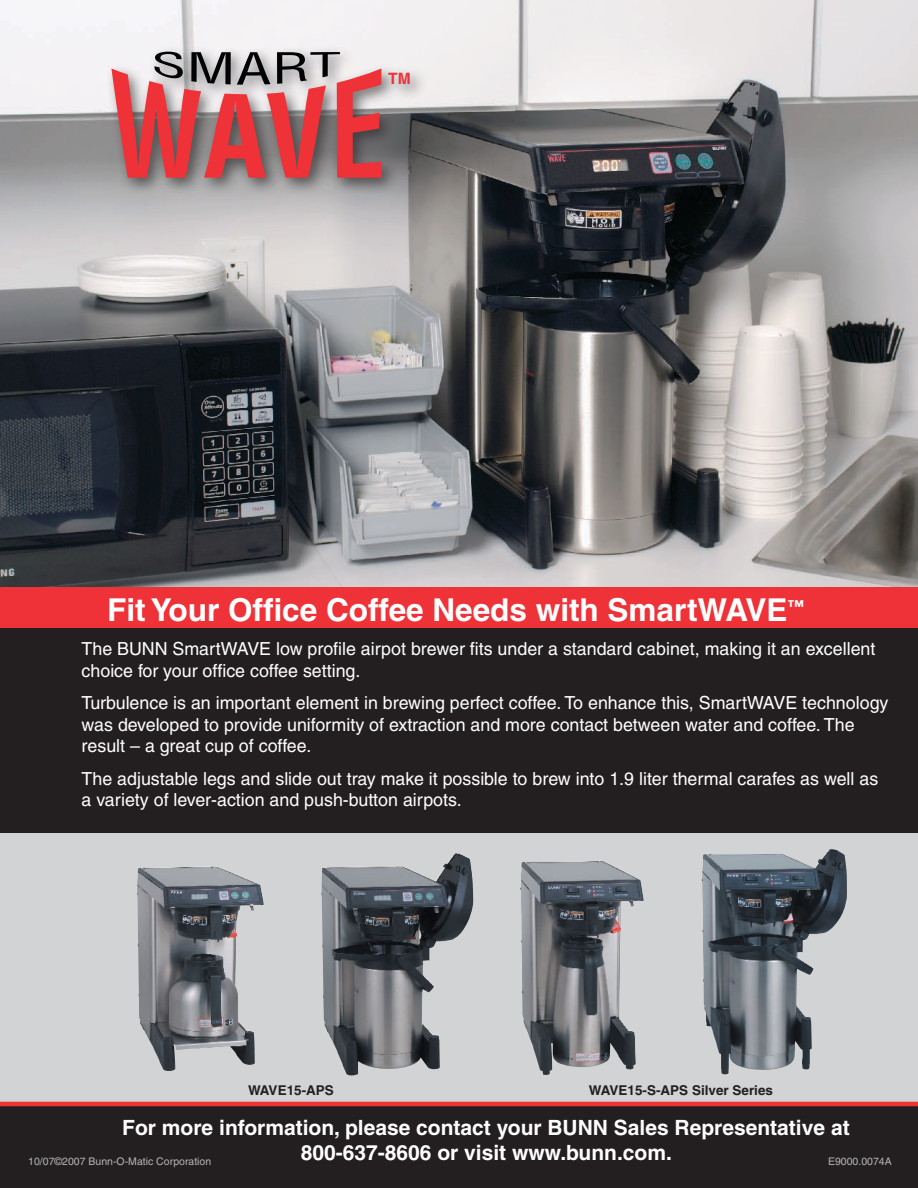
<style>
.page{position:relative;width:918px;height:1188px;background:#231f20}
.page>*{position:absolute;margin:0;border:0;box-sizing:border-box;transform-origin:0 0}
.t1{font:700 31.5px "Helvetica";color:#fff}
.t2{font:700 21px/25.2px "Helvetica";color:#fff;text-align:center}
.t3{font:18px/21.6px "Helvetica";color:#fff}
.t4{font:700 13.5px "Helvetica";color:#231f20}
.t5{font:10.5px "Helvetica";color:#b2b4b6}
</style>
<div class="page">
<div style="left:0;top:833px;width:918px;height:271px;background:#d1d3d4"></div>
<img style="left:137px;top:866px;width:127px;height:205px">
<img style="left:0;top:0;width:918px;height:588px">
<div style="left:104px;top:44px;width:348px;height:158px;background:#231f20;opacity:.6"></div>
<svg style="left:111px;top:52px;width:270px;height:126px;background:#bb7174"></svg>
<div style="left:0;top:588px;width:918px;height:40px;background:#ee3238"></div>
<hr style="left:0;top:1102px;width:918px;height:4px;background:#ee3238">
<img style="left:702px;top:849px;width:145px;height:225px">
<img style="left:321px;top:853px;width:153px;height:223px">
<img style="left:520px;top:861px;width:124px;height:214px">
<svg style="left:389px;top:73px;width:21px;height:11px"></svg>
<h1 class="t1" style="left:107px;top:590px;width:698px">Fit Your Office Coffee Needs with SmartWAVE<sup>™</sup></h1>
<p class="t3" style="left:82px;top:638px;width:795px">The BUNN SmartWAVE low profile airpot brewer fits under a standard cabinet, making it an excellent choice for your office coffee setting.</p>
<p class="t3" style="left:82px;top:692px;width:808px">Turbulence is an important element in brewing perfect coffee. To enhance this, SmartWAVE technology was developed to provide uniformity of extraction and more contact between water and coffee. The result – a great cup of coffee.</p>
<p class="t3" style="left:82px;top:767px;width:798px">The adjustable legs and slide out tray make it possible to brew into 1.9 liter thermal carafes as well as a variety of lever-action and push-button airpots.</p>
<p class="t4" style="left:248px;top:1082px;width:87px">WAVE15-APS</p>
<p class="t4" style="left:589px;top:1082px;width:186px">WAVE15-S-APS Silver Series</p>
<p class="t2" style="left:122px;top:1115px;width:729px">For more information, please contact your BUNN Sales Representative at<br>800-637-8606 or visit www.bunn.com.</p>
<p class="t5" style="left:28px;top:1155px;width:185px">10/07©2007 Bunn-O-Matic Corporation</p>
<p class="t5" style="left:828px;top:1155px;width:65px">E9000.0074A</p>
</div>
